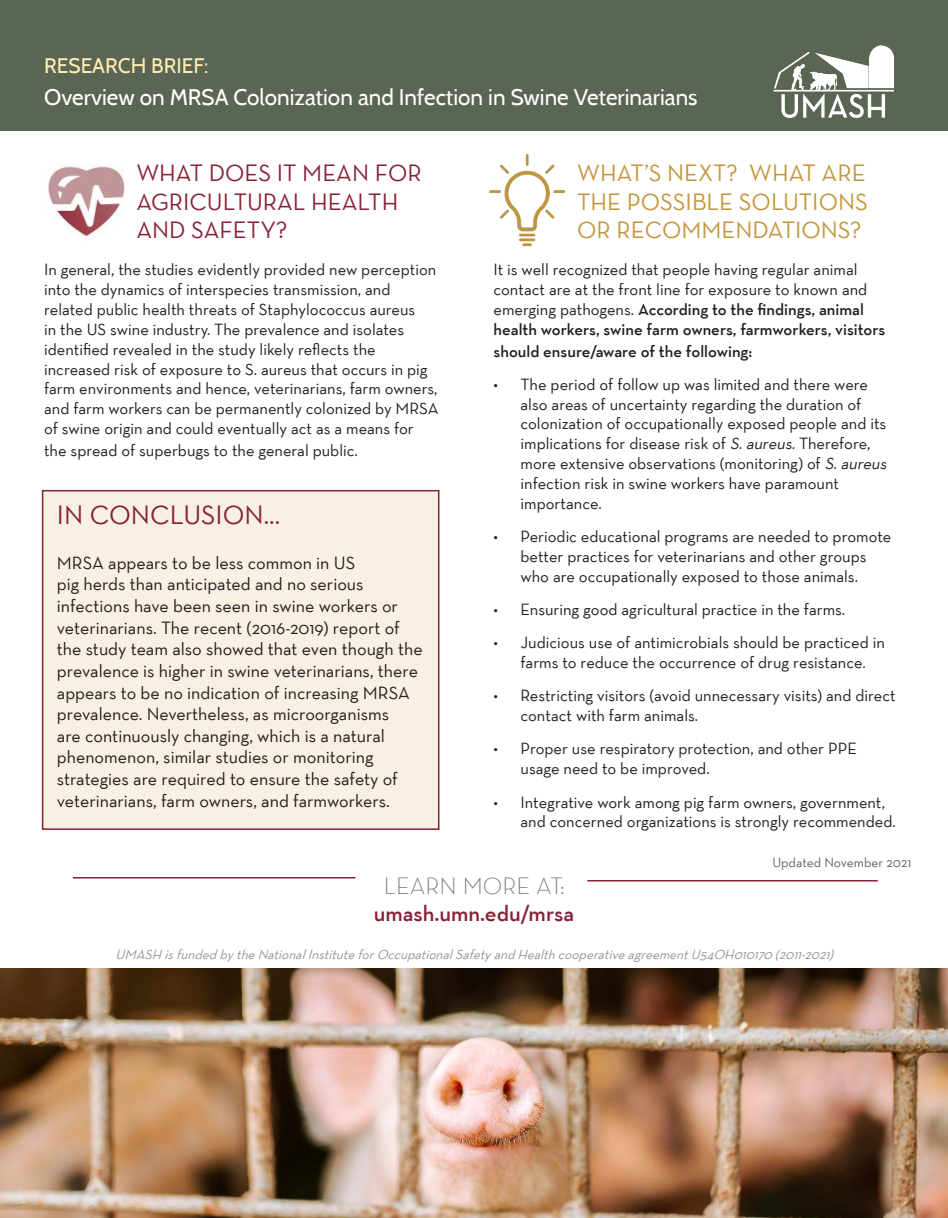
<style>
.page{position:relative;width:948px;height:1218px;background:#fff}
.page>*{position:absolute;margin:0;border:0;box-sizing:border-box;transform-origin:0 0}
.t1{font:27px "Neutra Text";color:#872136}
.t2{font:24px/28.8px "Neutra Text";color:#c4953c;text-align:justify}
.t3{font:24px/28.8px "Neutra Text";color:#872136}
.t4{font:300 24px "Neutra Text";color:#76787a}
.t5{font:22.5px "Cabin";color:#fff}
.t6{font:600 22.5px "Neutra Text";color:#872136}
.t7{font:21px "Cabin";color:#ffecb2}
.t8{font:18px/21.6px "Neutra Text";color:#221f1f}
.t9{font:16.5px/19.8px "Neutra Text";color:#221f1f}
.t10{font:600 16.5px "Neutra Text";color:#221f1f}
.t11{font:italic 13.5px "Neutra Text";color:#939597}
.t12{font:13.5px "Neutra Text";color:#626366}
.s1{font-weight:600}
.s2{font-style:italic}
</style>
<div class="page">
<div style="left:0;top:0;width:948px;height:130px;background:#5a6554"></div>
<hr style="left:73px;top:877px;width:282px;height:1px;background:#872136">
<hr style="left:587px;top:880px;width:290px;height:1px;background:#872136">
<svg style="left:774px;top:45px;width:120px;height:73px"></svg>
<hr style="left:773px;top:90px;width:121px;height:1px;background:#fff">
<img style="left:48px;top:165px;width:77px;height:74px">
<img style="left:489px;top:154px;width:77px;height:93px">
<img style="left:0;top:968px;width:948px;height:250px">
<div style="left:43px;top:491px;width:396px;height:338px;background:#f7f0e3"></div>
<div style="left:42px;top:490px;width:397px;height:340px;border:2px solid #872136"></div>
<p class="t7" style="left:44px;top:54px;width:166px">RESEARCH BRIEF:</p>
<h3 class="t5" style="left:44px;top:84px;width:655px">Overview on MRSA Colonization and Infection in Swine Veterinarians</h3>
<h2 class="t3" style="left:136px;top:158px;width:287px">WHAT DOES IT MEAN FOR<br>AGRICULTURAL HEALTH<br>AND SAFETY?</h2>
<h2 class="t2" style="left:577px;top:158px;width:292px">WHAT’S NEXT? WHAT ARE THE POSSIBLE SOLUTIONS OR RECOMMENDATIONS?</h2>
<p class="t9" style="left:44px;top:260px;width:396px">In general, the studies evidently provided new perception into the dynamics of interspecies transmission, and related public health threats of Staphylococcus aureus<br>in the US swine industry. The prevalence and isolates identified revealed in the study likely reflects the increased risk of exposure to S. aureus that occurs in pig farm environments and hence, veterinarians, farm owners, and farm workers can be permanently colonized by MRSA of swine origin and could eventually act as a means for</p>
<p class="t9" style="left:44px;top:440px;width:315px">the spread of superbugs to the general public.</p>
<h1 class="t1" style="left:57px;top:498px;width:225px">IN CONCLUSION...</h1>
<p class="t8" style="left:57px;top:552px;width:367px">MRSA appears to be less common in US<br>pig herds than anticipated and no serious infections have been seen in swine workers or veterinarians. The recent (2016-2019) report of the study team also showed that even though the prevalence is higher in swine veterinarians, there appears to be no indication of increasing MRSA prevalence. Nevertheless, as microorganisms<br>are continuously changing, which is a natural phenomenon, similar studies or monitoring strategies are required to ensure the safety of veterinarians, farm owners, and farmworkers.</p>
<p class="t9" style="left:493px;top:260px;width:393px">It is well recognized that people having regular animal contact are at the front line for exposure to known and emerging pathogens. <span class="s1">According to the findings, animal health workers, swine farm owners, farmworkers, visitors</span></p>
<p class="t10" style="left:493px;top:344px;width:260px">should ensure/aware of the following:</p>
<p class="t9" style="left:520px;top:374px;width:371px;text-indent:-27px">• The period of follow up was limited and there were also areas of uncertainty regarding the duration of colonization of occupationally exposed people and its implications for disease risk of <span class="s2">S.aureus.</span>Therefore, more extensive observations (monitoring) of <span class="s2">S.aureus </span>infection risk in swine workers have paramount importance.</p>
<p class="t9" style="left:493px;top:526px;width:399px;text-align:center">• Periodic educational programs are needed to promote better practices for veterinarians and other groups<br>who are occupationally exposed to those animals.</p>
<p class="t9" style="left:493px;top:599px;width:353px">• Ensuring good agricultural practice in the farms.</p>
<p class="t9" style="left:493px;top:632px;width:393px;text-align:center">• Judicious use of antimicrobials should be practiced in farms to reduce the occurrence of drug resistance.</p>
<p class="t9" style="left:520px;top:686px;width:377px;text-indent:-27px">• Restricting visitors (avoid unnecessary visits) and direct contact with farm animals.</p>
<p class="t9" style="left:520px;top:739px;width:338px;text-indent:-27px">• Proper use respiratory protection, and other PPE usage need to be improved.</p>
<p class="t9" style="left:520px;top:792px;width:377px;text-indent:-27px">• Integrative work among pig farm owners, government, and concerned organizations is strongly recommended.</p>
<p class="t12" style="left:772px;top:854px;width:140px">Updated November 2021</p>
<h2 class="t4" style="left:384px;top:871px;width:182px">LEARN MORE AT:</h2>
<h3 class="t6" style="left:374px;top:904px;width:202px">umash.umn.edu/mrsa</h3>
<p class="t11" style="left:116px;top:946px;width:723px">UMASH isfundedbytheNationalInstituteforOccupationalSafetyandHealthcooperativeagreementU54OH010170 (2011-2021)</p>
</div>
